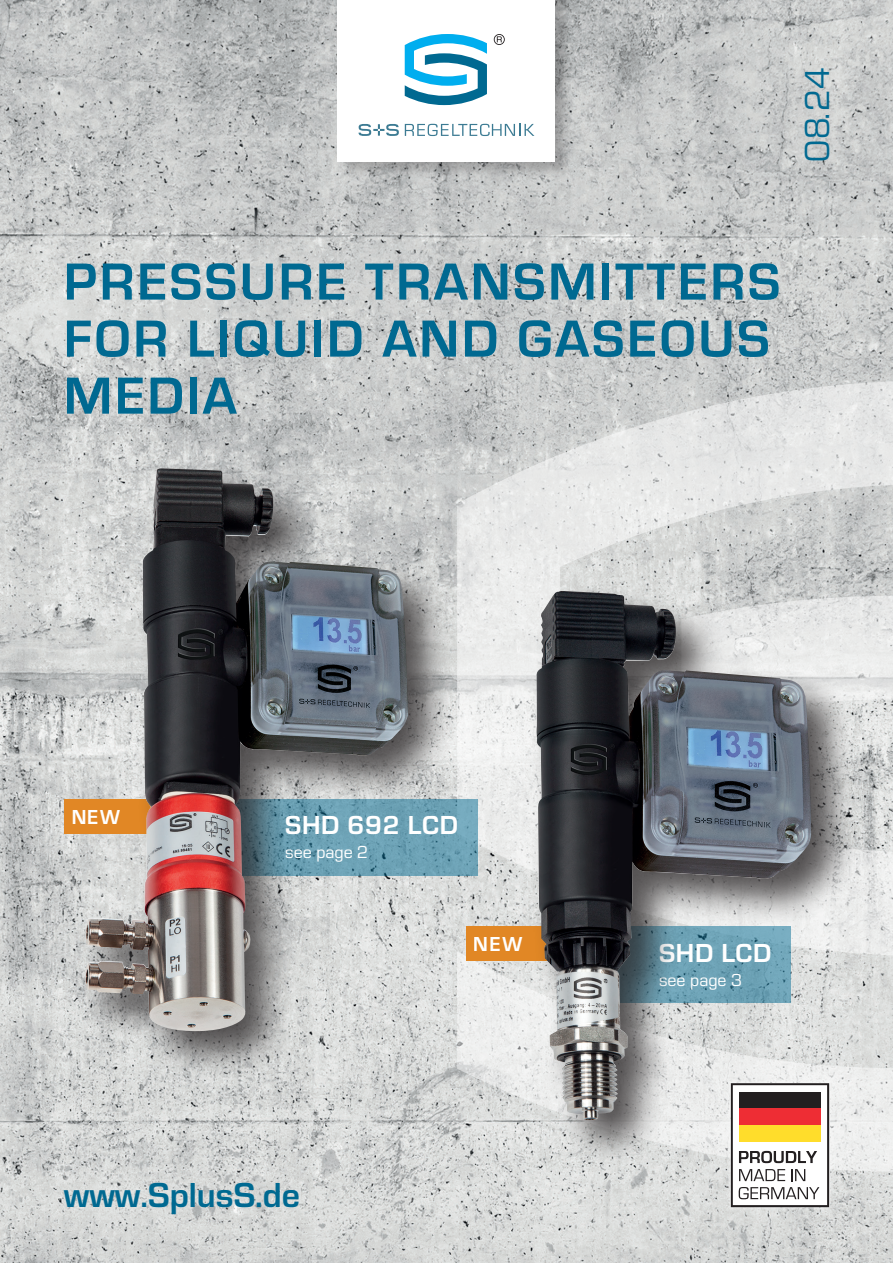
<style>
.page{position:relative;width:893px;height:1263px;background:#fff}
.page>*{position:absolute;margin:0;border:0;box-sizing:border-box;transform-origin:0 0}
.t1{font:700 54px/57px "Eurostile OT";letter-spacing:.05em;color:#006991}
.t2{font:700 36px "Eurostile OT";color:#006991}
.t3{font:36px "Eurostile OT";color:#006991}
.t4{font:700 27px "Eurostile OT";letter-spacing:.025em;color:#fff}
.t5{font:700 21px "Eurostile OT";letter-spacing:.07em;color:#fff;scale:.95 1}
.t6{font:18px "Eurostile OT";color:#fff}
</style>
<div class="page">
<img style="left:0;top:0;width:893px;height:1263px">
<div style="left:337px;top:0;width:236px;height:179px;background:#231f20;opacity:.25"></div>
<div style="left:338px;top:0;width:217px;height:162px;background:#fff"></div>
<svg style="left:405px;top:34px;width:82px;height:71px"></svg>
<svg style="left:494px;top:34px;width:11px;height:11px"></svg>
<svg style="left:405px;top:124px;width:129px;height:12px"></svg>
<svg style="left:359px;top:124px;width:40px;height:12px"></svg>
<svg style="left:457px;top:380px;width:436px;height:216px;background:#d9dad9"></svg>
<svg style="left:457px;top:596px;width:436px;height:575px;fill:#e8e9e8"></svg>
<div style="left:729px;top:1081px;width:103px;height:128px;background:#fff;opacity:.8"></div>
<svg style="left:731px;top:1168px;width:98px;height:39px"></svg>
<div style="left:222px;top:799px;width:255px;height:77px;background:#73a8bc"></div>
<div style="left:64px;top:799px;width:86px;height:34px;background:#e18725"></div>
<div style="left:466px;top:926px;width:87px;height:34px;background:#e18725"></div>
<div style="left:529px;top:584px;width:331px;height:584px;background:#231f20;opacity:.75"></div>
<img style="left:536px;top:592px;width:275px;height:528px">
<div style="left:78px;top:461px;width:379px;height:618px;background:#231f20;opacity:.75"></div>
<img style="left:85px;top:473px;width:296px;height:558px">
<p class="t3" style="left:798px;top:162px;width:96px;rotate:-90deg">08.24</p>
<p class="t1" style="left:64px;top:254px;width:718px">PRESSURE TRANSMITTERS<br>FOR LIQUID AND GASEOUS<br>MEDIA</p>
<p class="t5" style="left:71px;top:805px;width:53px">NEW</p>
<p class="t4" style="left:285px;top:810px;width:174px">SHD 692 LCD</p>
<p class="t6" style="left:285px;top:842px;width:85px">see page 2</p>
<p class="t5" style="left:474px;top:932px;width:53px">NEW</p>
<p class="t2" style="left:64px;top:1175px;width:238px">www.SplusS.de</p>
<p class="t4" style="left:659px;top:938px;width:114px">SHD LCD</p>
<p class="t6" style="left:659px;top:970px;width:85px">see page 3</p>
</div>
